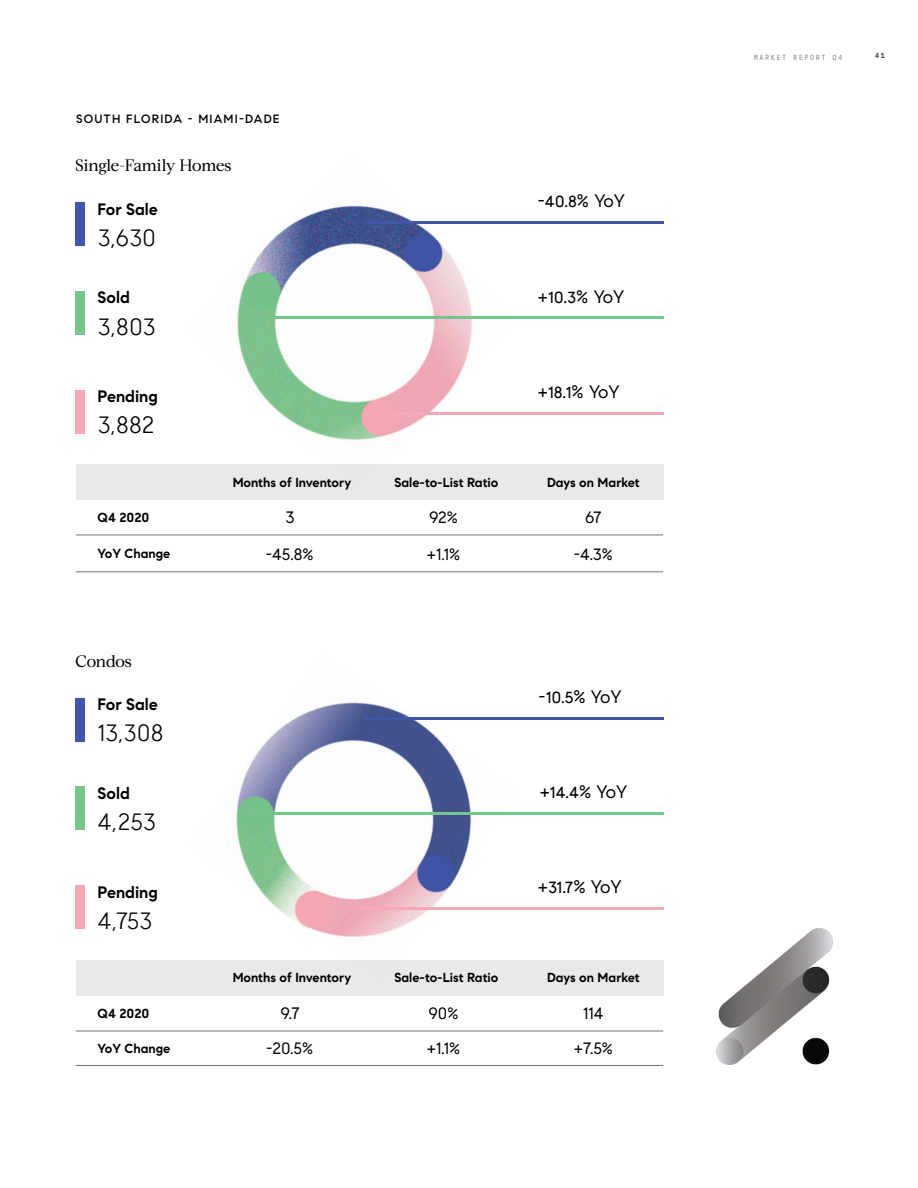
<style>
.page{position:relative;width:918px;height:1188px;background:#fff}
.page>*{position:absolute;margin:0;border:0;box-sizing:border-box;transform-origin:0 0}
.t1{font:300 24px "Compass Sans";color:#000}
.t2{font:18.15px "Compass Sans";color:#000}
.t3{font:18px "Compass Sans";color:#000}
.t4{font:700 16.5px "Compass Sans";color:#000}
.t5{font:16.5px "Compass Serif";letter-spacing:-.015em;color:#000}
.t6{font:16.5px "Compass Sans";color:#000}
.t7{font:16.35px "Compass Sans";letter-spacing:-.005em;color:#000}
.t8{font:700 13.05px "Compass Sans";color:#000}
.t9{font:500 12px "Compass Sans";letter-spacing:.1em;color:#000}
.t10{font:7.5px "GT Pressura Mono";letter-spacing:.2em;color:#939598}
.t11{font:700 7.5px "GT Pressura Mono";color:#4d4d4f}
</style>
<div class="page">
<img style="left:236px;top:702px;width:236px;height:235px">
<img style="left:237px;top:205px;width:284px;height:235px">
<hr style="left:364px;top:717px;width:300px;height:3px;background:#4156a6">
<hr style="left:364px;top:221px;width:300px;height:3px;background:#4156a6">
<hr style="left:253px;top:812px;width:411px;height:3px;background:#76c58c">
<hr style="left:253px;top:317px;width:411px;height:2px;background:#76c58c">
<hr style="left:364px;top:907px;width:300px;height:3px;background:#f7a8b5">
<hr style="left:364px;top:412px;width:300px;height:2px;background:#f7a8b5">
<div style="left:76px;top:960px;width:588px;height:35px;background:#e8e9e9"></div>
<div style="left:76px;top:464px;width:588px;height:36px;background:#e8e9e9"></div>
<hr style="left:76px;top:1031px;width:587px;height:1px;background:#737373">
<hr style="left:76px;top:535px;width:587px;height:1px;background:#737373">
<hr style="left:76px;top:1065px;width:587px;height:1px;background:#737373">
<hr style="left:76px;top:571px;width:587px;height:1px;background:#737373">
<div style="left:76px;top:698px;width:9px;height:43px;background:#4156a6"></div>
<div style="left:76px;top:203px;width:9px;height:43px;background:#4156a6"></div>
<div style="left:76px;top:787px;width:9px;height:43px;background:#76c58c"></div>
<div style="left:76px;top:291px;width:9px;height:44px;background:#76c58c"></div>
<div style="left:76px;top:886px;width:9px;height:43px;background:#f7a8b5"></div>
<div style="left:76px;top:390px;width:9px;height:43px;background:#f7a8b5"></div>
<img style="left:716px;top:928px;width:117px;height:137px">
<p class="t9" style="left:76px;top:111px;width:205px">SOUTH FLORIDA - MIAMI-DADE</p>
<p class="t5" style="left:76px;top:156px;width:158px">Single-Family Homes</p>
<p class="t4" style="left:98px;top:199px;width:62px">For Sale</p>
<h1 class="t1" style="left:98px;top:223px;width:60px">3,630</h1>
<p class="t4" style="left:98px;top:288px;width:34px">Sold</p>
<h1 class="t1" style="left:98px;top:312px;width:60px">3,803</h1>
<p class="t4" style="left:98px;top:387px;width:62px">Pending</p>
<h1 class="t1" style="left:98px;top:411px;width:58px">3,882</h1>
<p class="t8" style="left:98px;top:510px;width:53px">Q4 2020</p>
<p class="t8" style="left:98px;top:546px;width:74px">YoY Change</p>
<p class="t5" style="left:76px;top:651px;width:58px">Condos</p>
<p class="t4" style="left:98px;top:694px;width:62px">For Sale</p>
<h1 class="t1" style="left:98px;top:719px;width:67px">13,308</h1>
<p class="t4" style="left:98px;top:783px;width:34px">Sold</p>
<h1 class="t1" style="left:98px;top:808px;width:60px">4,253</h1>
<p class="t4" style="left:98px;top:882px;width:62px">Pending</p>
<h1 class="t1" style="left:98px;top:907px;width:56px">4,753</h1>
<p class="t8" style="left:98px;top:1006px;width:53px">Q4 2020</p>
<p class="t8" style="left:98px;top:1040px;width:74px">YoY Change</p>
<p class="t8" style="left:233px;top:474px;width:120px">Months of Inventory</p>
<p class="t6" style="left:285px;top:508px;width:11px">3</p>
<p class="t7" style="left:266px;top:544px;width:49px">-45.8%</p>
<p class="t8" style="left:233px;top:970px;width:120px">Months of Inventory</p>
<p class="t6" style="left:280px;top:1004px;width:21px">9.7</p>
<p class="t7" style="left:266px;top:1039px;width:48px">-20.5%</p>
<h3 class="t3" style="left:538px;top:190px;width:89px">-40.8% YoY</h3>
<h3 class="t3" style="left:538px;top:286px;width:88px">+10.3% YoY</h3>
<h3 class="t3" style="left:538px;top:381px;width:83px">+18.1% YoY</h3>
<p class="t8" style="left:395px;top:474px;width:105px">Sale-to-List Ratio</p>
<p class="t8" style="left:547px;top:474px;width:94px">Days on Market</p>
<p class="t7" style="left:429px;top:508px;width:30px">92%</p>
<p class="t7" style="left:585px;top:508px;width:18px">67</p>
<p class="t7" style="left:427px;top:544px;width:35px">+1.1%</p>
<p class="t7" style="left:574px;top:544px;width:41px">-4.3%</p>
<h3 class="t3" style="left:539px;top:686px;width:84px">-10.5% YoY</h3>
<h3 class="t3" style="left:540px;top:781px;width:89px">+14.4% YoY</h3>
<h2 class="t2" style="left:538px;top:876px;width:86px">+31.7% YoY</h2>
<p class="t8" style="left:395px;top:970px;width:105px">Sale-to-List Ratio</p>
<p class="t8" style="left:547px;top:970px;width:94px">Days on Market</p>
<p class="t7" style="left:429px;top:1004px;width:31px">90%</p>
<p class="t7" style="left:583px;top:1004px;width:22px">114</p>
<p class="t7" style="left:427px;top:1039px;width:35px">+1.1%</p>
<p class="t7" style="left:574px;top:1039px;width:41px">+7.5%</p>
<p class="t10" style="left:754px;top:52px;width:90px">MARKET REPORT Q4</p>
<p class="t11" style="left:875px;top:50px;width:11px">41</p>
</div>
